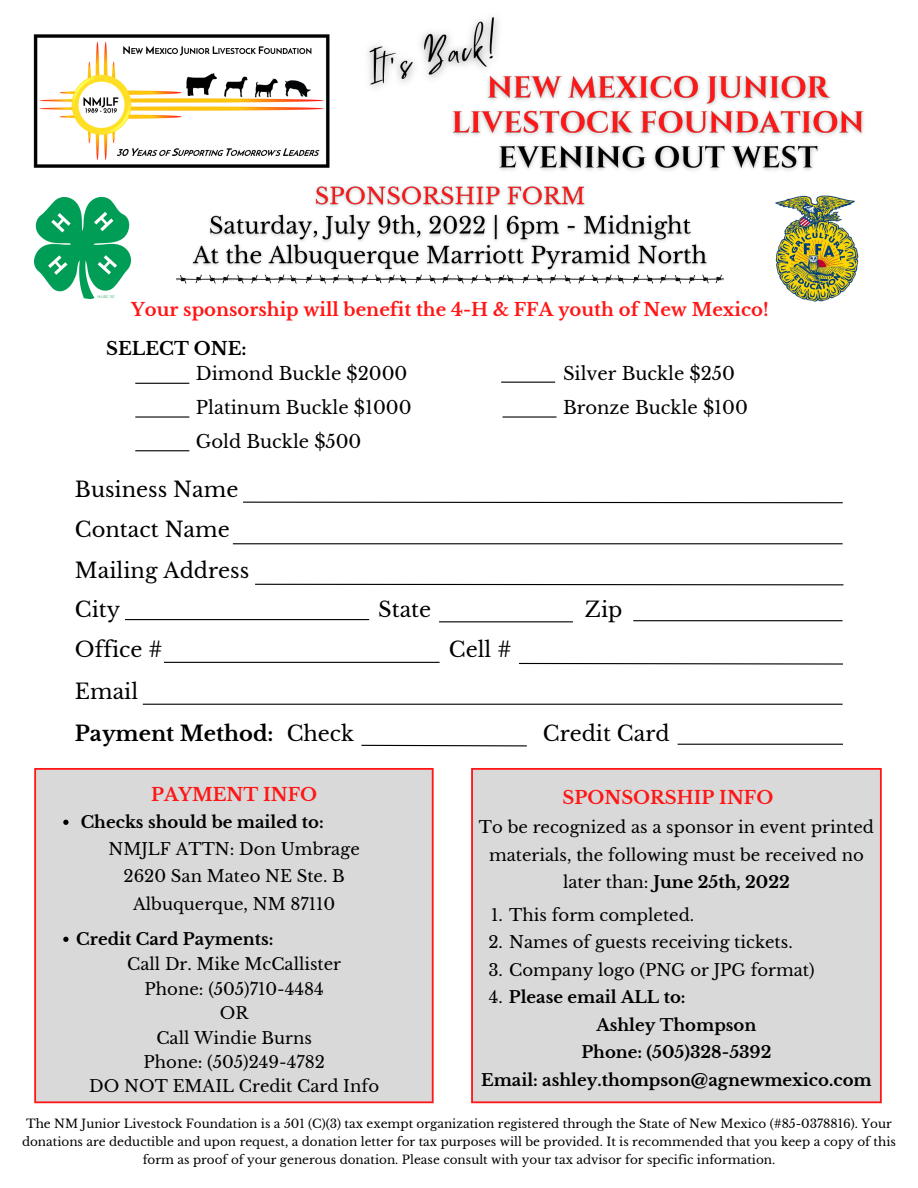
<style>
.page{position:relative;width:918px;height:1188px;background:#fff}
.page>*{position:absolute;margin:0;border:0;box-sizing:border-box;transform-origin:0 0}
.t1{font:21px "Libre Baskerville";color:#000}
.t2{font:700 21px "Libre Baskerville";color:#000}
.t3{font:18px "Libre Baskerville";color:#000}
.t4{font:700 18px "Libre Baskerville";color:#ff1616}
.t5{font:700 18px "Libre Baskerville";color:#000}
.t6{font:16.5px/27.5px "Libre Baskerville";color:#000;text-align:center}
.t7{font:700 16.5px "Libre Baskerville";color:#000}
.t8{font:12px/18px "Libre Baskerville";color:#000;text-align:center}
.s1{font-weight:700}
.s2{font-weight:400}
</style>
<div class="page">
<img style="left:33px;top:34px;width:297px;height:134px">
<img style="left:34px;top:198px;width:97px;height:101px">
<img style="left:775px;top:195px;width:84px;height:107px">
<hr style="left:135px;top:383px;width:54px;height:1px;background:#000">
<hr style="left:135px;top:416px;width:54px;height:2px;background:#000">
<hr style="left:135px;top:450px;width:54px;height:1px;background:#000">
<hr style="left:501px;top:382px;width:54px;height:1px;background:#000">
<hr style="left:503px;top:416px;width:54px;height:2px;background:#000">
<img style="left:452px;top:75px;width:412px;height:96px">
<img style="left:368px;top:17px;width:156px;height:92px">
<img style="left:192px;top:186px;width:515px;height:89px">
<svg style="left:361px;top:744px;width:166px;height:3px"></svg>
<hr style="left:678px;top:744px;width:165px;height:1px;background:#000">
<svg style="left:243px;top:501px;width:600px;height:3px"></svg>
<hr style="left:233px;top:543px;width:610px;height:1px;background:#000">
<hr style="left:439px;top:621px;width:134px;height:1px;background:#000">
<hr style="left:143px;top:704px;width:700px;height:1px;background:#000">
<hr style="left:633px;top:620px;width:210px;height:1px;background:#000">
<svg style="left:255px;top:583px;width:589px;height:3px"></svg>
<hr style="left:125px;top:619px;width:244px;height:1px;background:#000">
<hr style="left:164px;top:662px;width:276px;height:1px;background:#000">
<svg style="left:519px;top:662px;width:324px;height:3px"></svg>
<div style="left:35px;top:769px;width:398px;height:333px;background:#d9d9d9"></div>
<hr style="left:34px;top:770px;width:2px;height:331px;background:#ff1616">
<hr style="left:432px;top:770px;width:2px;height:331px;background:#ff1616">
<hr style="left:36px;top:1101px;width:396px;height:2px;background:#ff1616">
<hr style="left:36px;top:768px;width:396px;height:2px;background:#ff1616">
<svg style="left:63px;top:820px;width:6px;height:5px"></svg>
<svg style="left:63px;top:937px;width:6px;height:5px"></svg>
<div style="left:472px;top:769px;width:409px;height:333px;background:#d9d9d9"></div>
<hr style="left:471px;top:770px;width:2px;height:331px;background:#ff1616">
<hr style="left:880px;top:770px;width:2px;height:331px;background:#ff1616">
<hr style="left:473px;top:1101px;width:407px;height:2px;background:#ff1616">
<hr style="left:473px;top:768px;width:407px;height:2px;background:#ff1616">
<svg style="left:176px;top:275px;width:548px;height:9px"></svg>
<p class="t4" style="left:131px;top:298px;width:639px">Your sponsorship will benefit the 4-H &amp; FFA youth of New Mexico!</p>
<p class="t5" style="left:106px;top:337px;width:142px">SELECT ONE:</p>
<p class="t3" style="left:196px;top:363px;width:213px">Dimond Buckle $2000</p>
<p class="t3" style="left:196px;top:396px;width:217px">Platinum Buckle $1000</p>
<p class="t3" style="left:196px;top:430px;width:167px">Gold Buckle $500</p>
<p class="t3" style="left:563px;top:363px;width:173px">Silver Buckle $250</p>
<p class="t3" style="left:563px;top:396px;width:186px">Bronze Buckle $100</p>
<p class="t1" style="left:75px;top:477px;width:165px">Business Name</p>
<p class="t1" style="left:75px;top:517px;width:156px">Contact Name</p>
<p class="t1" style="left:75px;top:558px;width:176px">Mailing Address</p>
<p class="t1" style="left:75px;top:596px;width:47px">City</p>
<p class="t1" style="left:75px;top:637px;width:89px">Office #</p>
<p class="t1" style="left:378px;top:596px;width:55px">State</p>
<p class="t1" style="left:585px;top:596px;width:39px">Zip</p>
<p class="t1" style="left:449px;top:637px;width:64px">Cell #</p>
<p class="t1" style="left:75px;top:679px;width:65px">Email</p>
<p class="t2" style="left:75px;top:720px;width:200px">Payment Method:</p>
<p class="t1" style="left:287px;top:720px;width:69px">Check</p>
<p class="t1" style="left:543px;top:720px;width:128px">Credit Card</p>
<p class="t4" style="left:151px;top:784px;width:168px">PAYMENT INFO</p>
<p class="t4" style="left:563px;top:786px;width:212px">SPONSORSHIP INFO</p>
<p class="t7" style="left:81px;top:812px;width:245px">Checks should be mailed to:</p>
<p class="t6" style="left:109px;top:835px;width:253px">NMJLF ATTN: Don Umbrage</p>
<p class="t6" style="left:124px;top:863px;width:223px">2620 San Mateo NE Ste. B</p>
<p class="t6" style="left:133px;top:890px;width:203px">Albuquerque, NM 87110</p>
<p class="t7" style="left:76px;top:929px;width:199px">Credit Card Payments:</p>
<p class="t6" style="left:127px;top:951px;width:215px">Call Dr. Mike McCallister</p>
<p class="t6" style="left:145px;top:975px;width:181px">Phone: (505)710-4484</p>
<p class="t6" style="left:220px;top:1000px;width:30px">OR</p>
<p class="t6" style="left:156px;top:1024px;width:157px">Call Windie Burns</p>
<p class="t6" style="left:144px;top:1048px;width:183px">Phone: (505)249-4782</p>
<p class="t6" style="left:89px;top:1073px;width:291px">DO NOT EMAIL Credit Card Info</p>
<p class="t6" style="left:479px;top:814px;width:397px">To be recognized as a sponsor in event printed materials, the following must be received no later than: <span class="s1">June 25th, 2022</span></p>
<p class="t6" style="left:491px;top:901px;width:205px">1. This form completed.</p>
<p class="t6" style="left:488px;top:929px;width:306px">2. Names of guests receiving tickets.</p>
<p class="t6" style="left:488px;top:956px;width:328px">3. Company logo (PNG or JPG format)</p>
<p class="t7" style="left:489px;top:987px;width:198px"><span class="s2">4.</span> Please email ALL to:</p>
<p class="t7" style="left:596px;top:1015px;width:162px">Ashley Thompson</p>
<p class="t7" style="left:581px;top:1042px;width:192px">Phone: (505)328-5392</p>
<p class="t7" style="left:481px;top:1070px;width:392px">Email: ashley.thompson@agnewmexico.com</p>
<p class="t8" style="left:22px;top:1115px;width:875px">The NM Junior Livestock Foundation is a 501 (C)(3) tax exempt organization registered through the State of New Mexico (#85-0378816). Your donations are deductible and upon request, a donation letter for tax purposes will be provided. It is recommended that you keep a copy of this form as proof of your generous donation. Please consult with your tax advisor for specific information.</p>
</div>
